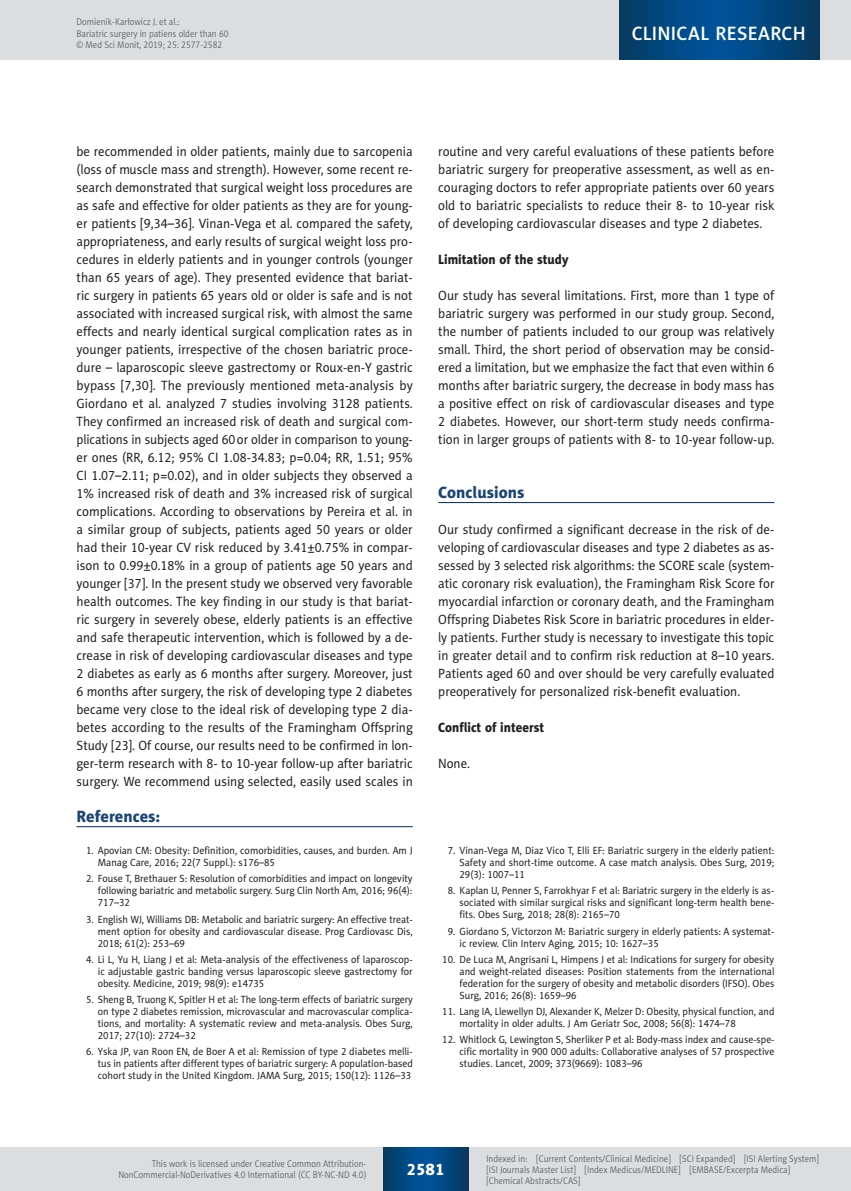
<style>
.page{position:relative;width:851px;height:1191px;background:#fff}
.page>*{position:absolute;margin:0;border:0;box-sizing:border-box;transform-origin:0 0}
.t1{font:19.5px "Naomi Sans EFN Medium";letter-spacing:.015em;color:#fff}
.MSM_Headline_1{font:16.5px "Naomi Sans EFN Heavy";color:#1a4574}
.MSM_Referencje_Tytul{font:16.5px "Naomi Sans EFN Heavy";color:#1a4574}
.t2{font:16.5px "Naomi Sans EFN Heavy";color:#fff}
.MSM_Body{font:13.5px/18px "Naomi Sans EFN";color:#231f20;text-align:justify;scale:.95 1}
.MSM_Headline_2{font:13.5px "Naomi Sans EFN Heavy";color:#231f20;scale:.95 1}
.MSM_Referencje_punkt{font:10.5px/12px "Naomi Sans EFN";color:#231f20;text-align:justify;scale:.95 1}
.MSM_Referencje_punkt-2{font:10.5px/12px "Naomi Sans EFN";color:#231f20;text-align:justify;scale:.94 1}
.t3{font:9.75px/11.2px "Naomi Sans EFN Light";color:#57585a;scale:.9 1}
</style>
<div class="page">
<hr style="left:438px;top:502px;width:336px;height:1px;background:#00295c">
<hr style="left:77px;top:826px;width:335px;height:1px;background:#00295c">
<div style="left:0;top:1148px;width:850px;height:43px;background:#dcdddf"></div>
<svg style="left:383px;top:1147px;width:85px;height:43px;background:#02477e"></svg>
<div style="left:0;top:0;width:850px;height:60px;background:#dcdddf"></div>
<svg style="left:619px;top:0;width:200px;height:60px;background:#02477e"></svg>
<p class="t3" style="left:77px;top:16px;width:170px">Domienik-Karłowicz J. et al.:<br>Bariatric surgery in patiens older than 60 © Med Sci Monit, 2019; 25: 2577-2582</p>
<h1 class="t1" style="left:631px;top:22px;width:175px">CLINICAL RESEARCH</h1>
<p class="MSM_Body" style="left:77px;top:142px;width:355px">be recommended in older patients, mainly due to sarcopenia (loss of muscle mass and strength). However, some recent re&shy;search demonstrated that surgical weight loss procedures are as safe and effective for older patients as they are for young&shy;er patients [9,34–36]. Vinan-Vega et al. compared the safety, appropriateness, and early results of surgical weight loss pro&shy;cedures in elderly patients and in younger controls (younger than 65 years of age). They presented evidence that bariat&shy;ric surgery in patients 65 years old or older is safe and is not associated with increased surgical risk, with almost the same effects and nearly identical surgical complication rates as in younger patients, irrespective of the chosen bariatric proce&shy;dure – laparoscopic sleeve gastrectomy or Roux-en-Y gastric bypass [7,30]. The previously mentioned meta-analysis by Giordano et al. analyzed 7 studies involving 3128 patients.<br>They confirmed an increased risk of death and surgical com&shy;plications in subjects aged 60or older in comparison to young&shy;er ones (RR, 6.12; 95% CI 1.08-34.83; p=0.04; RR, 1.51; 95% CI 1.07–2.11; p=0.02), and in older subjects they observed a 1% increased risk of death and 3% increased risk of surgical complications. According to observations by Pereira et al. in a similar group of subjects, patients aged 50 years or older had their 10-year CV risk reduced by 3.41±0.75% in compar&shy;ison to 0.99±0.18% in a group of patients age 50 years and younger [37]. In the present study we observed very favorable health outcomes. The key finding in our study is that bariat&shy;ric surgery in severely obese, elderly patients is an effective and safe therapeutic intervention, which is followed by a de&shy;crease in risk of developing cardiovascular diseases and type 2 diabetes as early as 6 months after surgery. Moreover, just 6 months after surgery, the risk of developing type 2 diabetes became very close to the ideal risk of developing type 2 dia&shy;betes according to the results of the Framingham Offspring Study [23]. Of course, our results need to be confirmed in lon&shy;ger-term research with 8- to 10-year follow-up after bariatric surgery. We recommend using selected, easily used scales in</p>
<p class="MSM_Body" style="left:438px;top:142px;width:355px">routine and very careful evaluations of these patients before bariatric surgery for preoperative assessment, as well as en&shy;couraging doctors to refer appropriate patients over 60 years old to bariatric specialists to reduce their 8- to 10-year risk of developing cardiovascular diseases and type 2 diabetes.</p>
<p class="MSM_Headline_2" style="left:438px;top:251px;width:139px">Limitation of the study</p>
<p class="MSM_Body" style="left:438px;top:286px;width:355px">Our study has several limitations. First, more than 1 type of bariatric surgery was performed in our study group. Second, the number of patients included to our group was relatively small. Third, the short period of observation may be consid&shy;ered a limitation, but we emphasize the fact that even within 6 months after bariatric surgery, the decrease in body mass has a positive effect on risk of cardiovascular diseases and type 2 diabetes. However, our short-term study needs confirma&shy;tion in larger groups of patients with 8- to 10-year follow-up.</p>
<p class="MSM_Headline_1" style="left:438px;top:482px;width:88px">Conclusions</p>
<p class="MSM_Body" style="left:438px;top:520px;width:355px">Our study confirmed a significant decrease in the risk of de&shy;veloping of cardiovascular diseases and type 2 diabetes as as&shy;sessed by 3 selected risk algorithms: the SCORE scale (system&shy;atic coronary risk evaluation), the Framingham Risk Score for myocardial infarction or coronary death, and the Framingham Offspring Diabetes Risk Score in bariatric procedures in elder&shy;ly patients. Further study is necessary to investigate this topic in greater detail and to confirm risk reduction at 8–10 years.<br>Patients aged 60 and over should be very carefully evaluated preoperatively for personalized risk-benefit evaluation.</p>
<p class="MSM_Headline_2" style="left:438px;top:719px;width:113px">Conflict of inteerst</p>
<p class="MSM_Body" style="left:438px;top:754px;width:35px">None.</p>
<p class="MSM_Referencje_Tytul" style="left:77px;top:806px;width:85px">References:</p>
<p class="MSM_Referencje_punkt" style="left:98px;top:844px;width:333px;text-indent:-12px">1. Apovian CM: Obesity: Definition, comorbidities, causes, and burden. Am J<br>Manag Care, 2016; 22(7 Suppl.): s176–85</p>
<p class="MSM_Referencje_punkt" style="left:98px;top:873px;width:333px;text-indent:-12px">2. Fouse T, Brethauer S: Resolution of comorbidities and impact on longevity following bariatric and metabolic surgery. Surg Clin North Am, 2016; 96(4):<br>717–32</p>
<p class="MSM_Referencje_punkt-2" style="left:98px;top:913px;width:336px;text-indent:-12px">3. English WJ, Williams DB: Metabolic and bariatric surgery: An effective treat&shy;ment option for obesity and cardiovascular disease. Prog Cardiovasc Dis, 2018; 61(2): 253–69</p>
<p class="MSM_Referencje_punkt" style="left:98px;top:953px;width:333px;text-indent:-12px">4. Li L, Yu H, Liang J et al: Meta-analysis of the effectiveness of laparoscop&shy;ic adjustable gastric banding versus laparoscopic sleeve gastrectomy for obesity. Medicine, 2019; 98(9): e14735</p>
<p class="MSM_Referencje_punkt-2" style="left:98px;top:993px;width:337px;text-indent:-12px">5. Sheng B, Truong K, Spitler H et al: The long-term effects of bariatric surgery on type 2 diabetes remission, microvascular and macrovascular complica&shy;tions, and mortality: A systematic review and meta-analysis. Obes Surg, 2017; 27(10): 2724–32</p>
<p class="MSM_Referencje_punkt" style="left:98px;top:1046px;width:333px;text-indent:-12px">6. Yska JP, van Roon EN, de Boer A et al: Remission of type 2 diabetes melli&shy;tus in patients after different types of bariatric surgery: A population-based cohort study in the United Kingdom. JAMA Surg, 2015; 150(12): 1126–33</p>
<p class="MSM_Referencje_punkt" style="left:459px;top:844px;width:333px;text-indent:-12px">7. Vinan-Vega M, Diaz Vico T, Elli EF: Bariatric surgery in the elderly patient:<br>Safety and short-time outcome. A case match analysis. Obes Surg, 2019; 29(3): 1007–11</p>
<p class="MSM_Referencje_punkt" style="left:459px;top:885px;width:333px;text-indent:-12px">8. Kaplan U, Penner S, Farrokhyar F et al: Bariatric surgery in the elderly is as&shy;sociated with similar surgical risks and significant long-term health bene&shy;fits. Obes Surg, 2018; 28(8): 2165–70</p>
<p class="MSM_Referencje_punkt" style="left:459px;top:925px;width:333px;text-indent:-12px">9. Giordano S, Victorzon M: Bariatric surgery in elderly patients: A systemat&shy;ic review. Clin Interv Aging, 2015; 10: 1627–35</p>
<p class="MSM_Referencje_punkt" style="left:459px;top:953px;width:333px;text-indent:-17px">10. De Luca M, Angrisani L, Himpens J et al: Indications for surgery for obesity and weight-related diseases: Position statements from the international federation for the surgery of obesity and metabolic disorders (IFSO). Obes Surg, 2016; 26(8): 1659–96</p>
<p class="MSM_Referencje_punkt-2" style="left:459px;top:1005px;width:336px;text-indent:-17px">11. Lang IA, Llewellyn DJ, Alexander K, Melzer D: Obesity, physical function, and mortality in older adults. J Am Geriatr Soc, 2008; 56(8): 1474–78</p>
<p class="MSM_Referencje_punkt-2" style="left:459px;top:1034px;width:336px;text-indent:-17px">12. Whitlock G, Lewington S, Sherliker P et al: Body-mass index and cause-spe&shy;cific mortality in 900 000 adults: Collaborative analyses of 57 prospective studies. Lancet, 2009; 373(9669): 1083–96</p>
<p class="t3" style="left:118px;top:1158px;width:277px;text-align:right">This work is licensed under Creative Common Attribution-<br>NonCommercial-NoDerivatives 4.0 International (CC BY-NC-ND 4.0)</p>
<p class="t2" style="left:406px;top:1159px;width:40px">2581</p>
<p class="t3" style="left:486px;top:1152px;width:371px">Indexed in: [Current Contents/Clinical Medicine] [SCI Expanded] [ISI Alerting System] [ISI Journals Master List] [Index Medicus/MEDLINE] [EMBASE/Excerpta Medica] [Chemical Abstracts/CAS]</p>
</div>
